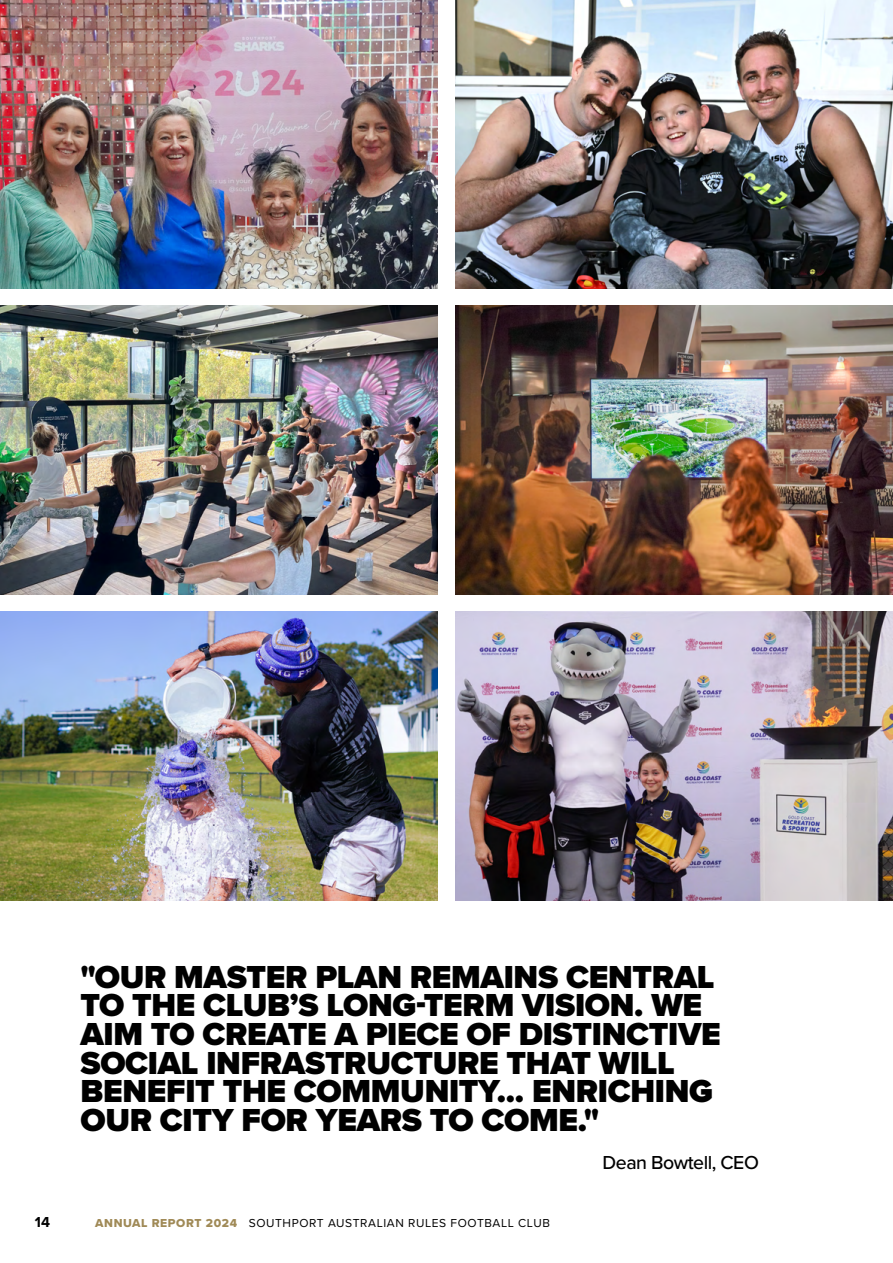
<style>
.page{position:relative;width:893px;height:1263px;background:#fff}
.page>*{position:absolute;margin:0;border:0;box-sizing:border-box;transform-origin:0 0}
.t1{font:900 33px/28.5px "Proxima Nova";letter-spacing:-.01em;color:#000}
.t2{font:500 19.5px "Proxima Nova";letter-spacing:-.025em;color:#000}
.t3{font:700 15px "Proxima Nova";color:#000}
.t4{font:12px "Proxima Nova";letter-spacing:.05em;color:#000}
.s1{font-family:"Proxima Nova Extrabld";color:#a08a57}
</style>
<div class="page">
<img style="left:455px;top:306px;width:438px;height:288px">
<img style="left:0;top:612px;width:437px;height:288px">
<img style="left:0;top:0;width:437px;height:288px">
<img style="left:455px;top:612px;width:438px;height:288px">
<img style="left:0;top:306px;width:437px;height:288px">
<img style="left:455px;top:0;width:438px;height:288px">
<p class="t1" style="left:80px;top:962px;width:642px">"OUR MASTER PLAN REMAINS CENTRAL TO THE CLUB’S LONG-TERM VISION. WE AIM TO CREATE A PIECE OF DISTINCTIVE SOCIAL INFRASTRUCTURE THAT WILL BENEFIT THE COMMUNITY... ENRICHING OUR CITY FOR YEARS TO COME."</p>
<p class="t2" style="left:603px;top:1147px;width:158px">Dean Bowtell, CEO</p>
<p class="t3" style="left:35px;top:1210px;width:17px">14</p>
<p class="t4" style="left:95px;top:1213px;width:456px"><span class="s1">ANNUAL REPORT 2024</span> SOUTHPORT AUSTRALIAN RULES FOOTBALL CLUB</p>
</div>
